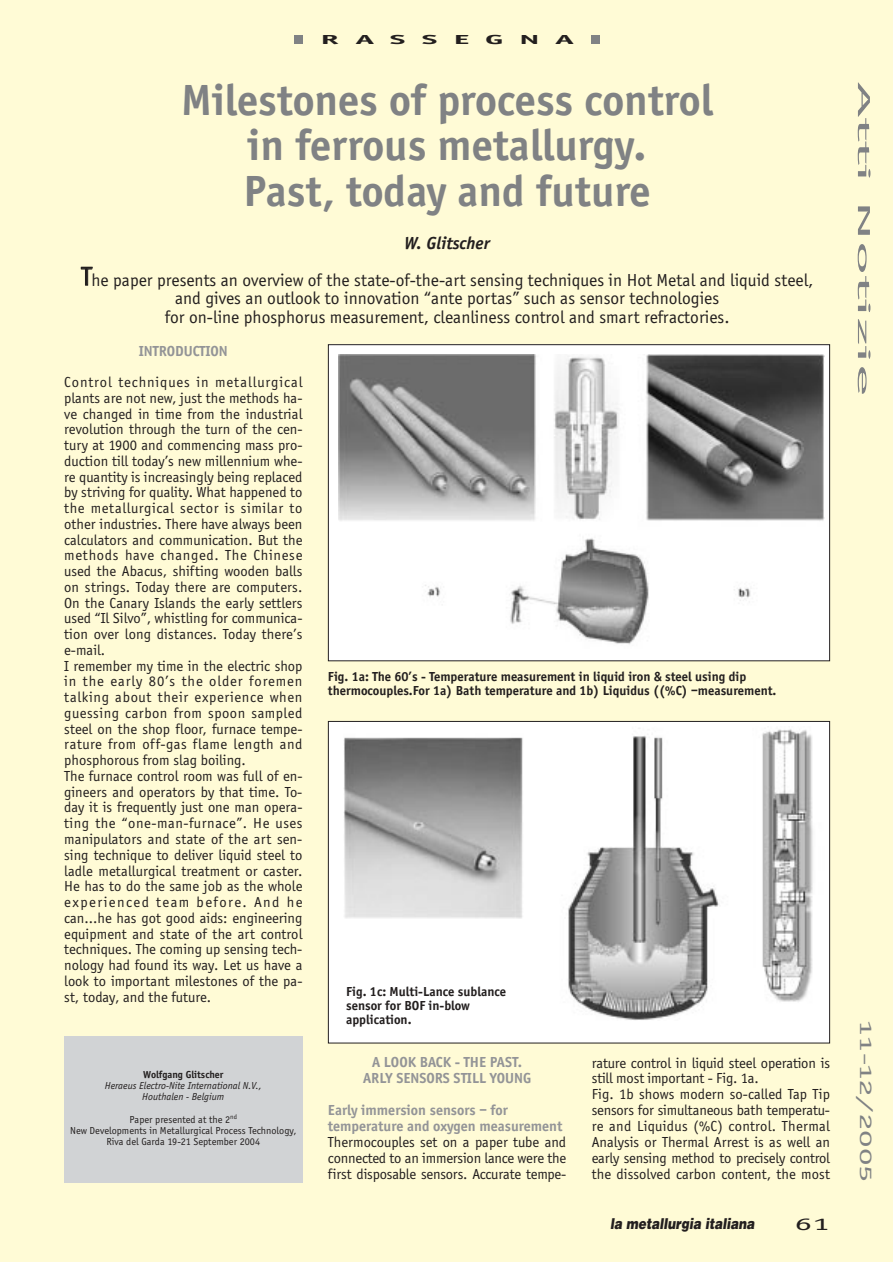
<style>
.page{position:relative;width:893px;height:1262px;background:#fff}
.page>*{position:absolute;margin:0;border:0;box-sizing:border-box;transform-origin:0 0}
.t1{font:700 45px/45.8px "Officina Sans";color:#808284;text-align:center}
.t2{font:18px/36.3px "Officina Sans";color:#231f1f;text-align:center}
.t3{font:18px "Officina Sans";color:#808284;scale:4 1}
.t4{font:18px "Officina Sans";color:#808284;scale:2 1}
.t5{font:18px "Officina Sans";color:#231f1f;scale:2 1}
.t6{font:15px/15.8px "Officina Sans";color:#231f1f}
.t7{font:700 15px/16px "Officina Sans";color:#939497;text-align:center}
.t8{font:italic 900 15px "Helvetica";color:#231f1f;scale:.8 1}
.t9{font:700 13.5px/14.2px "Officina Sans";color:#231f1f}
.t10{font:700 13.5px "Officina Sans";letter-spacing:.475em;color:#231f1f;scale:2.5 1}
.t11{font:700 13.5px "Officina Sans";color:#231f1f;scale:2.5 1}
.t12{font:10.5px/11.2px "Officina Sans";color:#231f1f;text-align:center}
.t13{font:italic 10.5px/11.2px "Officina Sans";color:#231f1f;text-align:center}
.t14{font:700 10.5px "Officina Sans";color:#231f1f}
.s1{font-weight:700;font-style:italic}
.s2{font-size:27px}
</style>
<div class="page">
<div style="left:0;top:0;width:892px;height:1261px;background:#fffbd6"></div>
<div style="left:591px;top:36px;width:8px;height:8px;background:#808284"></div>
<div style="left:294px;top:36px;width:9px;height:8px;background:#808284"></div>
<div style="left:64px;top:1035px;width:238px;height:147px;background:#d1d3d5"></div>
<div style="left:328px;top:345px;width:501px;height:316px;background:#fff"></div>
<img style="left:338px;top:354px;width:486px;height:291px">
<div style="left:328px;top:344px;width:502px;height:317px;border:1px solid #231f1f"></div>
<div style="left:328px;top:721px;width:501px;height:322px;background:#fff"></div>
<img style="left:344px;top:728px;width:469px;height:292px">
<div style="left:328px;top:721px;width:502px;height:322px;border:1px solid #231f1f"></div>
<p class="t11" style="left:320px;top:34px;width:9px">R</p>
<p class="t10" style="left:356px;top:34px;width:89px">ASSEGNA</p>
<h1 class="t1" style="left:181px;top:80px;width:533px">Milestones of process control in ferrous metallurgy.<br>Past, today and future</h1>
<p class="t2" style="left:81px;top:226px;width:733px"><span class="s1">W. Glitscher<br></span><span class="s2">T</span>he paper presents an overview of the state-of-the-art sensing techniques in Hot Metal and liquid steel,</p>
<p class="t2" style="left:165px;top:290px;width:566px;line-height:18.8px">and gives an outlook to innovation “ante portas” such as sensor technologies for on-line phosphorus measurement, cleanliness control and smart refractories.</p>
<p class="t7" style="left:139px;top:344px;width:90px">INTRODUCTION</p>
<p class="t6" style="left:64px;top:375px;width:240px">Control techniques in metallurgical plants are not new, just the methods ha&shy;ve changed in time from the industrial revolution through the turn of the cen&shy;tury at 1900 and commencing mass pro&shy;duction till today’s new millennium whe&shy;re quantity is increasingly being replaced by striving for quality. What happened to the metallurgical sector is similar to other industries. There have always been calculators and communication. But the methods have changed. The Chinese used the Abacus, shifting wooden balls on strings. Today there are computers.<br>On the Canary Islands the early settlers used “Il Silvo”, whistling for communica&shy;tion over long distances. Today there’s e-mail.<br>I remember my time in the electric shop in the early 80’s the older foremen talking about their experience when guessing carbon from spoon sampled steel on the shop floor, furnace tempe&shy;rature from off-gas flame length and phosphorous from slag boiling.<br>The furnace control room was full of en&shy;gineers and operators by that time. To&shy;day it is frequently just one man opera&shy;ting the “one-man-furnace”. He uses manipulators and state of the art sen&shy;sing technique to deliver liquid steel to ladle metallurgical treatment or caster.<br>He has to do the same job as the whole experienced team before. And he can…he has got good aids: engineering equipment and state of the art control techniques. The coming up sensing tech&shy;nology had found its way. Let us have a look to important milestones of the pa&shy;st, today, and the future.</p>
<p class="t9" style="left:328px;top:670px;width:450px">Fig. 1a: The 60’s - Temperature measurement in liquid iron &amp; steel using dip thermocouples.For 1a) Bath temperature and 1b) Liquidus ((%C) –measurement.</p>
<p class="t9" style="left:346px;top:985px;width:161px">Fig. 1c: Multi-Lance sublance sensor for BOF in-blow application.</p>
<p class="t14" style="left:143px;top:1070px;width:82px">Wolfgang Glitscher</p>
<p class="t13" style="left:105px;top:1080px;width:158px">Heraeus Electro-Nite International N.V.,<br>Houthalen - Belgium</p>
<p class="t12" style="left:70px;top:1114px;width:228px">Paper presented at the 2<sup>nd<br></sup>New Developments in Metallurgical Process Technology,<br>Riva del Garda 19-21 September 2004</p>
<p class="t7" style="left:363px;top:1055px;width:169px">A LOOK BACK - THE PAST.<br>ARLY SENSORS STILL YOUNG</p>
<p class="t7" style="left:328px;top:1103px;width:236px;text-align:left">Early immersion sensors – for temperature and oxygen measurement</p>
<p class="t6" style="left:328px;top:1134px;width:240px;text-align:justify">Thermocouples set on a paper tube and connected to an immersion lance were the first disposable sensors. Accurate tempe-</p>
<p class="t6" style="left:591px;top:1055px;width:240px">rature control in liquid steel operation is still most important - Fig. 1a.<br>Fig. 1b shows modern so-called Tap Tip sensors for simultaneous bath temperatu&shy;re and Liquidus (%C) control. Thermal Analysis or Thermal Arrest is as well an early sensing method to precisely control the dissolved carbon content, the most</p>
<p class="t8" style="left:610px;top:1217px;width:182px">la metallurgia italiana</p>
<p class="t5" style="left:795px;top:1217px;width:19px">61</p>
<p class="t3" style="left:870px;top:81px;width:80px;rotate:90deg">Atti Notizie</p>
<p class="t4" style="left:873px;top:1019px;width:83px;rotate:90deg">11-12/2005</p>
</div>
